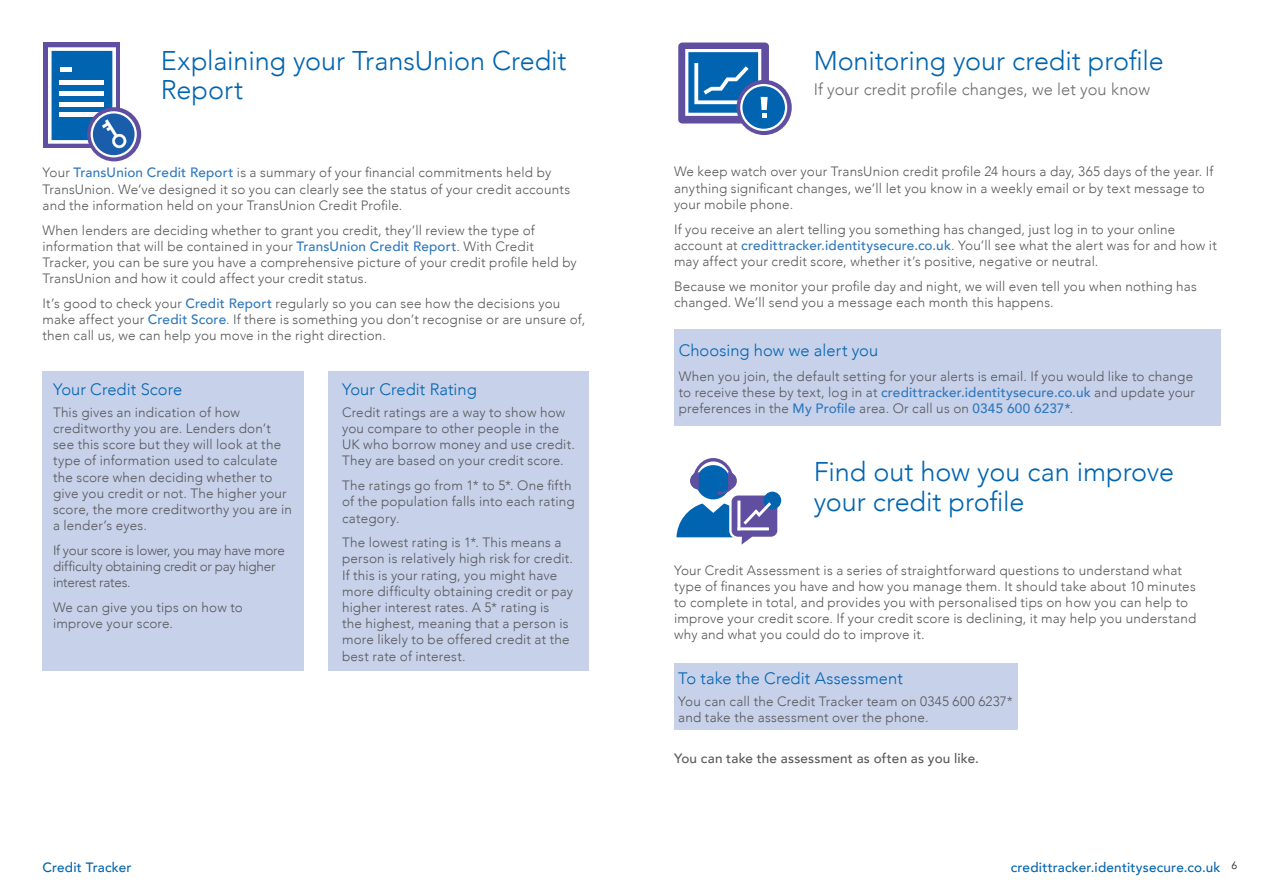
<style>
.page{position:relative;width:1263px;height:893px;background:#fff}
.page>*{position:absolute;margin:0;border:0;box-sizing:border-box;transform-origin:0 0}
.t1{font:300 27px/30px "Avenir";letter-spacing:-.005em;color:#0164b0}
.t2{font:300 16.5px "Avenir";letter-spacing:.005em;color:#0164b0}
.t3{font:300 16.5px "Avenir";letter-spacing:.005em;color:#6c6d70}
.t4{font:300 13.5px/16.2px "Avenir";letter-spacing:.015em;color:#57585a}
.t5{font:300 13.5px/16.2px "Avenir";letter-spacing:-.015em;color:#57585a}
.t6{font:500 13.5px "Avenir";letter-spacing:.015em;color:#0164b0}
.t7{font:500 13.5px "Avenir";letter-spacing:.015em;color:#57585a}
.s1{font-weight:500;color:#2d77bc}
</style>
<div class="page">
<div style="left:43px;top:371px;width:261px;height:299px;background:#c7d1ea"></div>
<div style="left:329px;top:371px;width:260px;height:300px;background:#c7d1ea"></div>
<div style="left:44px;top:43px;width:76px;height:105px;background:#604fa0"></div>
<div style="left:87px;top:107px;width:54px;height:54px;background:#604fa0;border-radius:50%"></div>
<svg style="left:48px;top:47px;width:89px;height:110px"></svg>
<div style="left:674px;top:663px;width:343px;height:66px;background:#c7d1ea"></div>
<div style="left:674px;top:330px;width:546px;height:96px;background:#c7d1ea"></div>
<div style="left:678px;top:43px;width:91px;height:81px;background:#604fa0;border-radius:4px"></div>
<svg style="left:736px;top:80px;width:56px;height:55px"></svg>
<svg style="left:685px;top:49px;width:102px;height:82px"></svg>
<div style="left:763px;top:492px;width:18px;height:17px;background:#0164b0;border-radius:50%"></div>
<svg style="left:676px;top:458px;width:104px;height:87px"></svg>
<h1 class="t1" style="left:161px;top:45px;width:407px">Explaining your TransUnion Credit<br>Report</h1>
<p class="t4" style="left:43px;top:165px;width:529px">Your <span class="s1">TransUnion Credit Report</span> is a summary of your financial commitments held by<br>TransUnion. We’ve designed it so you can clearly see the status of your credit accounts and the information held on your TransUnion Credit Profile.</p>
<p class="t4" style="left:43px;top:222px;width:536px">When lenders are deciding whether to grant you credit, they’ll review the type of information that will be contained in your <span class="s1">TransUnion Credit Report</span>. With Credit Tracker, you can be sure you have a comprehensive picture of your credit profile held by TransUnion and how it could affect your credit status.</p>
<p class="t4" style="left:43px;top:295px;width:544px">It’s good to check your <span class="s1">Credit Report</span> regularly so you can see how the decisions you make affect your <span class="s1">Credit Score</span>. If there is something you don’t recognise or are unsure of, then call us, we can help you move in the right direction.</p>
<p class="t2" style="left:53px;top:379px;width:131px">Your Credit Score</p>
<p class="t4" style="left:53px;top:404px;width:241px">This gives an indication of how creditworthy you are. Lenders don’t see this score but they will look at the type of information used to calculate the score when deciding whether to give you credit or not. The higher your score, the more creditworthy you are in a lender’s eyes.</p>
<p class="t5" style="left:53px;top:542px;width:233px">If your score is lower, you may have more difficulty obtaining credit or pay higher interest rates.</p>
<p class="t4" style="left:53px;top:599px;width:191px">We can give you tips on how to improve your score.</p>
<p class="t2" style="left:342px;top:379px;width:136px">Your Credit Rating</p>
<p class="t4" style="left:342px;top:404px;width:234px">Credit ratings are a way to show how you compare to other people in the UK who borrow money and use credit.<br>They are based on your credit score.</p>
<p class="t4" style="left:342px;top:477px;width:234px">The ratings go from 1* to 5*. One fifth of the population falls into each rating category.</p>
<p class="t4" style="left:342px;top:534px;width:233px">The lowest rating is 1*. This means a person is relatively high risk for credit.<br>If this is your rating, you might have more difficulty obtaining credit or pay higher interest rates. A 5* rating is<br>the highest, meaning that a person is more likely to be offered credit at the best rate of interest.</p>
<h1 class="t1" style="left:814px;top:45px;width:352px">Monitoring your credit profile</h1>
<p class="t3" style="left:814px;top:80px;width:338px">If your credit profile changes, we let you know</p>
<p class="t4" style="left:674px;top:164px;width:541px">We keep watch over your TransUnion credit profile 24 hours a day, 365 days of the year. If anything significant changes, we’ll let you know in a weekly email or by text message to your mobile phone.</p>
<p class="t4" style="left:674px;top:221px;width:544px">If you receive an alert telling you something has changed, just log in to your online account at <span class="s1">credittracker.identitysecure.co.uk</span>. You’ll see what the alert was for and how it may affect your credit score, whether it’s positive, negative or neutral.</p>
<p class="t4" style="left:674px;top:278px;width:524px">Because we monitor your profile day and night, we will even tell you when nothing has changed. We’ll send you a message each month this happens.</p>
<p class="t2" style="left:679px;top:340px;width:201px">Choosing how we alert you</p>
<p class="t4" style="left:679px;top:368px;width:518px">When you join, the default setting for your alerts is email. If you would like to change to receive these by text, log in at <span class="s1">credittracker.identitysecure.co.uk</span> and update your preferences in the <span class="s1">My Profile</span> area. Or call us on <span class="s1">0345 600 6237*</span>.</p>
<h1 class="t1" style="left:814px;top:457px;width:362px">Find out how you can improve your credit profile</h1>
<p class="t4" style="left:674px;top:562px;width:524px">Your Credit Assessment is a series of straightforward questions to understand what type of finances you have and how you manage them. It should take about 10 minutes to complete in total, and provides you with personalised tips on how you can help to improve your credit score. If your credit score is declining, it may help you understand why and what you could do to improve it.</p>
<p class="t2" style="left:678px;top:668px;width:226px">To take the Credit Assessment</p>
<p class="t4" style="left:678px;top:693px;width:336px">You can call the Credit Tracker team on 0345 600 6237* and take the assessment over the phone.</p>
<p class="t7" style="left:674px;top:747px;width:306px">You can take the assessment as often as you like.</p>
<p class="t6" style="left:43px;top:856px;width:90px">Credit Tracker</p>
<p class="t6" style="left:1011px;top:856px;width:228px">credittracker.identitysecure.co.uk <sup>6</sup></p>
</div>
